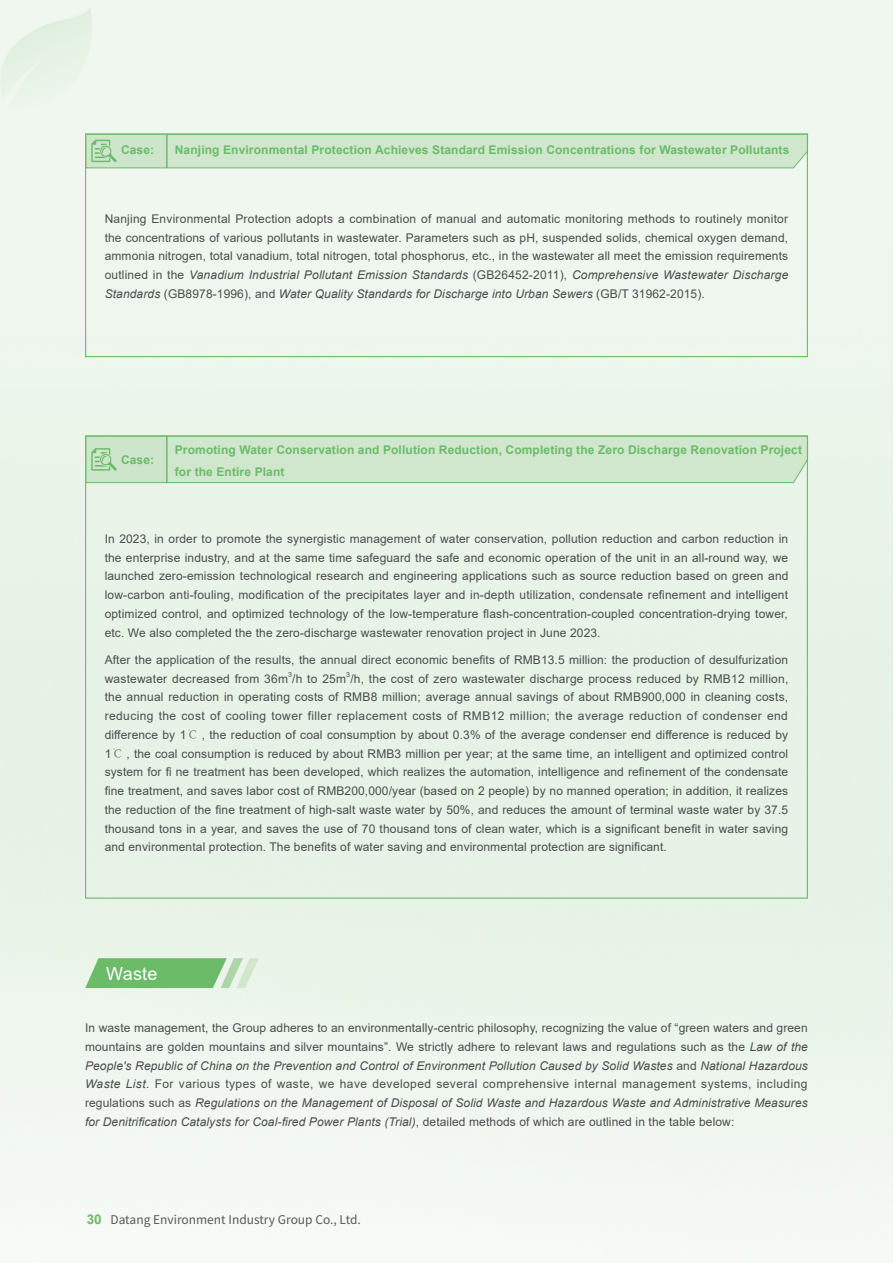
<style>
.page{position:relative;width:893px;height:1263px;background:#fff}
.page>*{position:absolute;margin:0;border:0;box-sizing:border-box;transform-origin:0 0}
.t1{font:18px "Arial";letter-spacing:.01em;color:#fff}
.t2{font:12px/18.8px "Arial";letter-spacing:.01em;color:#4b4c4d;text-align:justify}
.t3{font:700 12px/22px "Arial";letter-spacing:.01em;color:#6bbb69}
.t4{font:12px "Source Han Sans CN";color:#57585a}
.t5{font:7.05px "Arial";color:#4b4c4d}
.s1{font-style:italic}
.s2{font-family:"Adobe Song Std";font-weight:300}
.s3{font-family:"Arial";font-weight:700;font-size:13.5px;color:#6bbb69}
</style>
<div class="page">
<div style="left:85px;top:134px;width:82px;height:34px;background:#cce5cb;border:1px solid #6bbb69"></div>
<div style="left:166px;top:135px;width:640px;height:34px;background:#d0e7ce"></div>
<svg style="left:91px;top:140px;width:26px;height:22px"></svg>
<div style="left:85px;top:133px;width:723px;height:224px;border:1px solid #6bbb69"></div>
<div style="left:85px;top:436px;width:82px;height:47px;background:#cce5cb;border:1px solid #6bbb69"></div>
<div style="left:166px;top:437px;width:640px;height:46px;background:#d0e7ce"></div>
<svg style="left:91px;top:448px;width:26px;height:23px"></svg>
<svg style="left:85px;top:958px;width:174px;height:30px;background:#89c886"></svg>
<p class="t3" style="left:121px;top:139px;width:35px">Case:</p>
<p class="t3" style="left:175px;top:139px;width:616px">Nanjing Environmental Protection Achieves Standard Emission Concentrations for Wastewater Pollutants</p>
<p class="t2" style="left:105px;top:209px;width:685px">Nanjing Environmental Protection adopts a combination of manual and automatic monitoring methods to routinely monitor the concentrations of various pollutants in wastewater. Parameters such as pH, suspended solids, chemical oxygen demand, ammonia nitrogen, total vanadium, total nitrogen, total phosphorus, etc., in the wastewater all meet the emission requirements outlined in the <span class="s1">Vanadium Industrial Pollutant Emission Standards</span> (GB26452-2011), <span class="s1">Comprehensive Wastewater Discharge Standards</span> (GB8978-1996), and <span class="s1">Water Quality Standards for Discharge into Urban Sewers</span> (GB/T 31962-2015).</p>
<p class="t3" style="left:121px;top:448px;width:35px">Case:</p>
<p class="t3" style="left:175px;top:439px;width:629px">Promoting Water Conservation and Pollution Reduction, Completing the Zero Discharge Renovation Project for the Entire Plant</p>
<p class="t2" style="left:105px;top:529px;width:685px">In 2023, in order to promote the synergistic management of water conservation, pollution reduction and carbon reduction in the enterprise industry, and at the same time safeguard the safe and economic operation of the unit in an all-round way, we launched zero-emission technological research and engineering applications such as source reduction based on green and low-carbon anti-fouling, modification of the precipitates layer and in-depth utilization, condensate refinement and intelligent optimized control, and optimized technology of the low-temperature flash-concentration-coupled concentration-drying tower, etc. We also completed the the zero-discharge wastewater renovation project in June 2023.</p>
<p class="t2" style="left:105px;top:650px;width:685px">After the application of the results, the annual direct economic benefits of RMB13.5 million: the production of desulfurization wastewater decreased from 36m /h to 25m /h, the cost of zero wastewater discharge process reduced by RMB12 million,</p>
<p class="t5" style="left:288px;top:669px;width:5px">3</p>
<p class="t5" style="left:346px;top:669px;width:5px">3</p>
<p class="t2" style="left:105px;top:688px;width:685px">the annual reduction in operating costs of RMB8 million; average annual savings of about RMB900,000 in cleaning costs, reducing the cost of cooling tower filler replacement costs of RMB12 million; the average reduction of condenser end difference by 1<span class="s2">℃</span> , the reduction of coal consumption by about 0.3% of the average condenser end difference is reduced by 1<span class="s2">℃</span> , the coal consumption is reduced by about RMB3 million per year; at the same time, an intelligent and optimized control system for fi ne treatment has been developed, which realizes the automation, intelligence and refinement of the condensate fine treatment, and saves labor cost of RMB200,000/year (based on 2 people) by no manned operation; in addition, it realizes the reduction of the fine treatment of high-salt waste water by 50%, and reduces the amount of terminal waste water by 37.5 thousand tons in a year, and saves the use of 70 thousand tons of clean water, which is a significant benefit in water saving and environmental protection. The benefits of water saving and environmental protection are significant.</p>
<h1 class="t1" style="left:106px;top:961px;width:53px">Waste</h1>
<p class="t2" style="left:85px;top:1018px;width:724px">In waste management, the Group adheres to an environmentally-centric philosophy, recognizing the value of “green waters and green mountains are golden mountains and silver mountains”. We strictly adhere to relevant laws and regulations such as the <span class="s1">Law of the People's Republic of China on the Prevention and Control of Environment Pollution Caused by Solid Wastes</span> and <span class="s1">National Hazardous Waste List</span>. For various types of waste, we have developed several comprehensive internal management systems, including regulations such as <span class="s1">Regulations on the Management of Disposal of Solid Waste and Hazardous Waste and Administrative Measures for Denitrification Catalysts for Coal-fired Power Plants (Trial)</span>, detailed methods of which are outlined in the table below:</p>
<p class="t4" style="left:87px;top:1213px;width:276px"><span class="s3">30</span> Datang Environment Industry Group Co., Ltd.</p>
</div>
